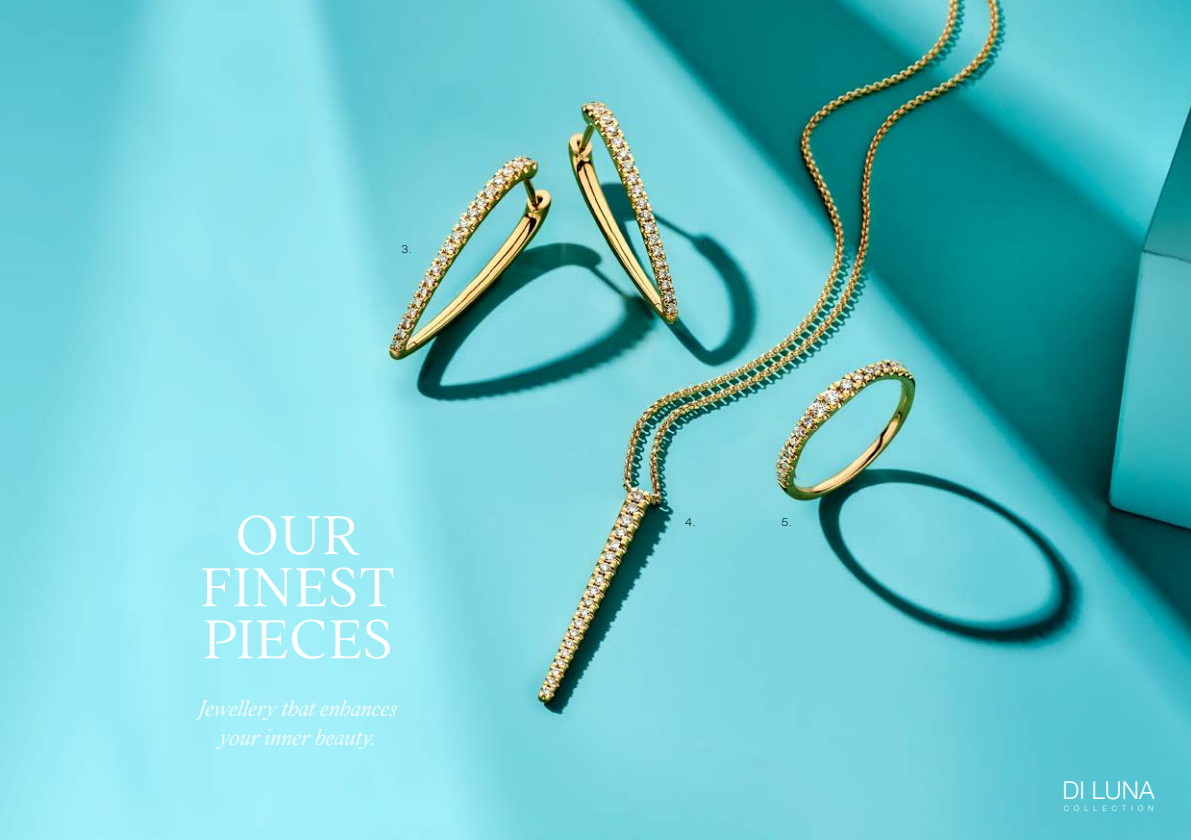
<style>
.page{position:relative;width:1191px;height:840px;background:#fff}
.page>*{position:absolute;margin:0;border:0;box-sizing:border-box;transform-origin:0 0}
.t1{font:100 60px/52px "Addington CF";letter-spacing:.01em;color:#fff;text-align:center}
.t2{font:300 24.6px "Helvetica Neue";color:#fff}
.t3{font:italic 100 24px/28.8px "Addington CF";letter-spacing:-.01em;color:#fff;text-align:center}
.t4{font:300 11px "Stolzl";color:#000}
.t5{font:300 7.6px "Helvetica Neue";letter-spacing:.645em;color:#fff}
</style>
<div class="page">
<img style="left:0;top:0;width:1191px;height:839px">
<p class="t4" style="left:401px;top:241px;width:12px">3.</p>
<h1 class="t1" style="left:200px;top:509px;width:196px">OUR<br>FINEST<br>PIECES</h1>
<p class="t3" style="left:199px;top:693px;width:199px">Jewellery that enhances your inner beauty.</p>
<p class="t4" style="left:685px;top:514px;width:12px">4.</p>
<p class="t4" style="left:781px;top:514px;width:12px">5.</p>
<p class="t2" style="left:1062px;top:769px;width:93px">DI LUNA</p>
<p class="t5" style="left:1063px;top:801px;width:91px">COLLECTION</p>
</div>
